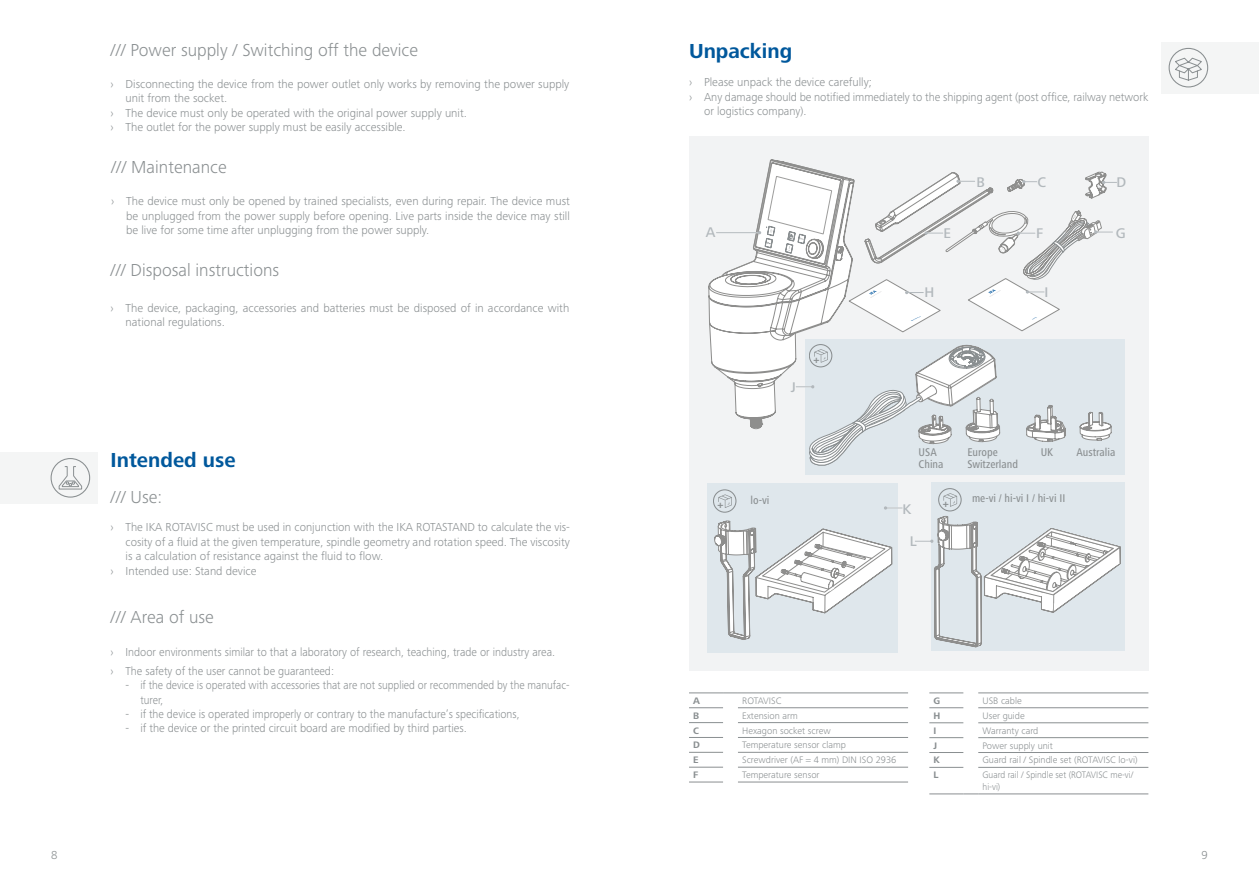
<style>
.page{position:relative;width:1259px;height:893px;background:#fff}
.page>*{position:absolute;margin:0;border:0;box-sizing:border-box;transform-origin:0 0}
.t1{font:700 21px "Frutiger Next IKA";color:#00589c}
.t2{font:300 18px "Frutiger Next IKA";color:#8a8f91}
.t3{font:500 14.55px "Frutiger Next IKA";color:#b2b8bc}
.t4{font:300 12px/14.4px "Frutiger Next IKA";color:#8a8f91}
.t5{font:500 condensed 11.55px/11.6px "Frutiger Next IKA";color:#8a8f91}
.t6{font:700 10.2px "Frutiger Next IKA";color:#8a8f91}
.t7{font:300 9.75px "Frutiger Next IKA";color:#8a8f91}
.t8{font:300 9.75px/11.7px "Frutiger Next IKA";color:#8a8f91;scale:.94 1}
.t9{font:700 9.75px "Frutiger Next IKA";color:#8a8f91}
</style>
<div class="page">
<div style="left:689px;top:137px;width:459px;height:534px;background:#f2f3f4"></div>
<div style="left:931px;top:483px;width:193px;height:168px;background:#dfe7ec"></div>
<svg style="left:708px;top:159px;width:412px;height:494px"></svg>
<hr style="left:689px;top:707px;width:34px;height:1px;background:#8a8f91">
<hr style="left:738px;top:707px;width:170px;height:1px;background:#8a8f91">
<hr style="left:689px;top:722px;width:34px;height:1px;background:#8a8f91">
<hr style="left:738px;top:722px;width:170px;height:1px;background:#8a8f91">
<hr style="left:689px;top:737px;width:34px;height:1px;background:#8a8f91">
<hr style="left:738px;top:737px;width:170px;height:1px;background:#8a8f91">
<hr style="left:689px;top:752px;width:34px;height:1px;background:#8a8f91">
<hr style="left:738px;top:752px;width:170px;height:1px;background:#8a8f91">
<hr style="left:689px;top:767px;width:34px;height:1px;background:#8a8f91">
<hr style="left:738px;top:767px;width:170px;height:1px;background:#8a8f91">
<hr style="left:689px;top:782px;width:34px;height:1px;background:#8a8f91">
<hr style="left:738px;top:782px;width:170px;height:1px;background:#8a8f91">
<hr style="left:689px;top:692px;width:34px;height:1px;background:#8a8f91">
<svg style="left:723px;top:692px;width:15px;height:1px"></svg>
<hr style="left:738px;top:692px;width:170px;height:1px;background:#8a8f91">
<hr style="left:929px;top:692px;width:34px;height:1px;background:#8a8f91">
<hr style="left:978px;top:692px;width:170px;height:1px;background:#8a8f91">
<hr style="left:929px;top:707px;width:34px;height:1px;background:#8a8f91">
<hr style="left:978px;top:707px;width:170px;height:1px;background:#8a8f91">
<hr style="left:929px;top:722px;width:34px;height:1px;background:#8a8f91">
<hr style="left:978px;top:722px;width:170px;height:1px;background:#8a8f91">
<hr style="left:929px;top:737px;width:34px;height:1px;background:#8a8f91">
<hr style="left:978px;top:737px;width:170px;height:1px;background:#8a8f91">
<hr style="left:929px;top:752px;width:34px;height:1px;background:#8a8f91">
<hr style="left:978px;top:752px;width:170px;height:1px;background:#8a8f91">
<hr style="left:929px;top:767px;width:34px;height:1px;background:#8a8f91">
<hr style="left:978px;top:767px;width:170px;height:1px;background:#8a8f91">
<hr style="left:929px;top:793px;width:34px;height:1px;background:#8a8f91">
<svg style="left:963px;top:793px;width:15px;height:1px"></svg>
<hr style="left:978px;top:793px;width:170px;height:1px;background:#8a8f91">
<div style="left:0;top:452px;width:98px;height:51px;background:#f4f5f5"></div>
<div style="left:51px;top:458px;width:39px;height:40px;border:1px solid #8a8f91;border-radius:50%"></div>
<svg style="left:58px;top:466px;width:24px;height:24px"></svg>
<div style="left:1161px;top:42px;width:98px;height:51px;background:#f4f5f5"></div>
<div style="left:1168px;top:48px;width:40px;height:39px;border:1px solid #8a8f91;border-radius:50%"></div>
<svg style="left:1173px;top:57px;width:30px;height:24px"></svg>
<h2 class="t2" style="left:111px;top:39px;width:309px">/// Power supply / Switching off the device</h2>
<p class="t4" style="left:111px;top:77px;width:460px">› Disconnecting the device from the power outlet only works by removing the power supply</p>
<p class="t4" style="left:126px;top:91px;width:101px">unit from the socket.</p>
<p class="t4" style="left:111px;top:106px;width:356px">› The device must only be operated with the original power supply unit.</p>
<p class="t4" style="left:111px;top:120px;width:294px">› The outlet for the power supply must be easily accessible.</p>
<h2 class="t2" style="left:111px;top:157px;width:117px">/// Maintenance</h2>
<p class="t4" style="left:126px;top:194px;width:445px;text-align:justify;text-indent:-15px">› The device must only be opened by trained specialists, even during repair. The device must be unplugged from the power supply before opening. Live parts inside the device may still be live for some time after unplugging from the power supply.</p>
<h2 class="t2" style="left:111px;top:260px;width:170px">/// Disposal instructions</h2>
<p class="t4" style="left:126px;top:301px;width:445px;text-indent:-15px">› The device, packaging, accessories and batteries must be disposed of in accordance with national regulations.</p>
<h1 class="t1" style="left:111px;top:448px;width:127px">Intended use</h1>
<h2 class="t2" style="left:111px;top:486px;width:53px">/// Use:</h2>
<p class="t4" style="left:111px;top:520px;width:461px">› The IKA ROTAVISC must be used in conjunction with the IKA ROTASTAND to calculate the vis-</p>
<p class="t4" style="left:126px;top:535px;width:446px">cosity of a fluid at the given temperature, spindle geometry and rotation speed. The viscosity</p>
<p class="t4" style="left:126px;top:549px;width:257px">is a calculation of resistance against the fluid to flow.</p>
<p class="t4" style="left:111px;top:563px;width:147px">› Intended use: Stand device</p>
<h2 class="t2" style="left:111px;top:607px;width:105px">/// Area of use</h2>
<p class="t4" style="left:111px;top:643px;width:444px;line-height:18.6px">› Indoor environments similar to that a laboratory of research, teaching, trade or industry area. › The safety of the user cannot be guaranteed:</p>
<p class="t4" style="left:140px;top:678px;width:431px;text-indent:-15px">- if the device is operated with accessories that are not supplied or recommended by the manufac&shy;turer,</p>
<p class="t4" style="left:125px;top:707px;width:396px">- if the device is operated improperly or contrary to the manufacture’s specifications,</p>
<p class="t4" style="left:125px;top:721px;width:341px">- if the device or the printed circuit board are modified by third parties.</p>
<h1 class="t1" style="left:689px;top:39px;width:105px">Unpacking</h1>
<p class="t4" style="left:689px;top:75px;width:184px">› Please unpack the device carefully;</p>
<p class="t4" style="left:689px;top:90px;width:461px">› Any damage should be notified immediately to the shipping agent (post office, railway network</p>
<p class="t4" style="left:704px;top:104px;width:102px">or logistics company).</p>
<p class="t3" style="left:706px;top:224px;width:11px">A</p>
<p class="t3" style="left:791px;top:378px;width:7px">J</p>
<p class="t6" style="left:813px;top:353px;width:8px">+</p>
<p class="t3" style="left:1037px;top:174px;width:10px">C</p>
<p class="t3" style="left:976px;top:174px;width:10px">B</p>
<p class="t3" style="left:1116px;top:174px;width:11px">D</p>
<p class="t3" style="left:943px;top:225px;width:9px">E</p>
<p class="t3" style="left:1116px;top:225px;width:11px">G</p>
<p class="t3" style="left:1036px;top:225px;width:9px">F</p>
<p class="t3" style="left:924px;top:284px;width:11px">H</p>
<p class="t3" style="left:1044px;top:284px;width:5px">I</p>
<p class="t5" style="left:967px;top:446px;width:32px">Europe</p>
<p class="t5" style="left:1076px;top:446px;width:40px">Australia</p>
<p class="t5" style="left:967px;top:458px;width:52px">Switzerland</p>
<p class="t5" style="left:918px;top:446px;width:26px">USA<br>China</p>
<p class="t5" style="left:1040px;top:446px;width:14px">UK</p>
<p class="t5" style="left:750px;top:494px;width:20px">lo-vi</p>
<p class="t5" style="left:972px;top:492px;width:95px">me-vi / hi-vi I / hi-vi II</p>
<p class="t6" style="left:717px;top:499px;width:8px">+</p>
<p class="t6" style="left:942px;top:497px;width:8px">+</p>
<p class="t3" style="left:902px;top:500px;width:11px">K</p>
<p class="t3" style="left:910px;top:533px;width:9px">L</p>
<p class="t9" style="left:693px;top:695px;width:8px">A</p>
<p class="t7" style="left:742px;top:695px;width:41px">ROTAVISC</p>
<p class="t9" style="left:693px;top:710px;width:8px">B</p>
<p class="t7" style="left:742px;top:710px;width:57px">Extension arm</p>
<p class="t9" style="left:693px;top:725px;width:7px">C</p>
<p class="t7" style="left:742px;top:725px;width:90px">Hexagon socket screw</p>
<p class="t9" style="left:693px;top:740px;width:8px">D</p>
<p class="t7" style="left:742px;top:740px;width:105px">Temperature sensor clamp</p>
<p class="t9" style="left:693px;top:754px;width:7px">E</p>
<p class="t7" style="left:742px;top:754px;width:156px">Screwdriver (AF = 4 mm) DIN ISO 2936</p>
<p class="t9" style="left:693px;top:769px;width:7px">F</p>
<p class="t7" style="left:742px;top:769px;width:79px">Temperature sensor</p>
<p class="t9" style="left:933px;top:695px;width:8px">G</p>
<p class="t7" style="left:982px;top:695px;width:41px">USB cable</p>
<p class="t9" style="left:933px;top:710px;width:8px">H</p>
<p class="t7" style="left:982px;top:710px;width:44px">User guide</p>
<p class="t9" style="left:933px;top:725px;width:4px">I</p>
<p class="t7" style="left:982px;top:725px;width:57px">Warranty card</p>
<p class="t9" style="left:933px;top:740px;width:5px">J</p>
<p class="t7" style="left:982px;top:740px;width:72px">Power supply unit</p>
<p class="t9" style="left:933px;top:755px;width:8px">K</p>
<p class="t7" style="left:982px;top:755px;width:157px">Guard rail / Spindle set (ROTAVISC lo-vi)</p>
<p class="t9" style="left:933px;top:769px;width:7px">L</p>
<p class="t8" style="left:982px;top:769px;width:162px">Guard rail / Spindle set (ROTAVISC me-vi/ hi-vi)</p>
<p class="t4" style="left:51px;top:848px;width:8px">8</p>
<p class="t4" style="left:1201px;top:848px;width:8px">9</p>
</div>
